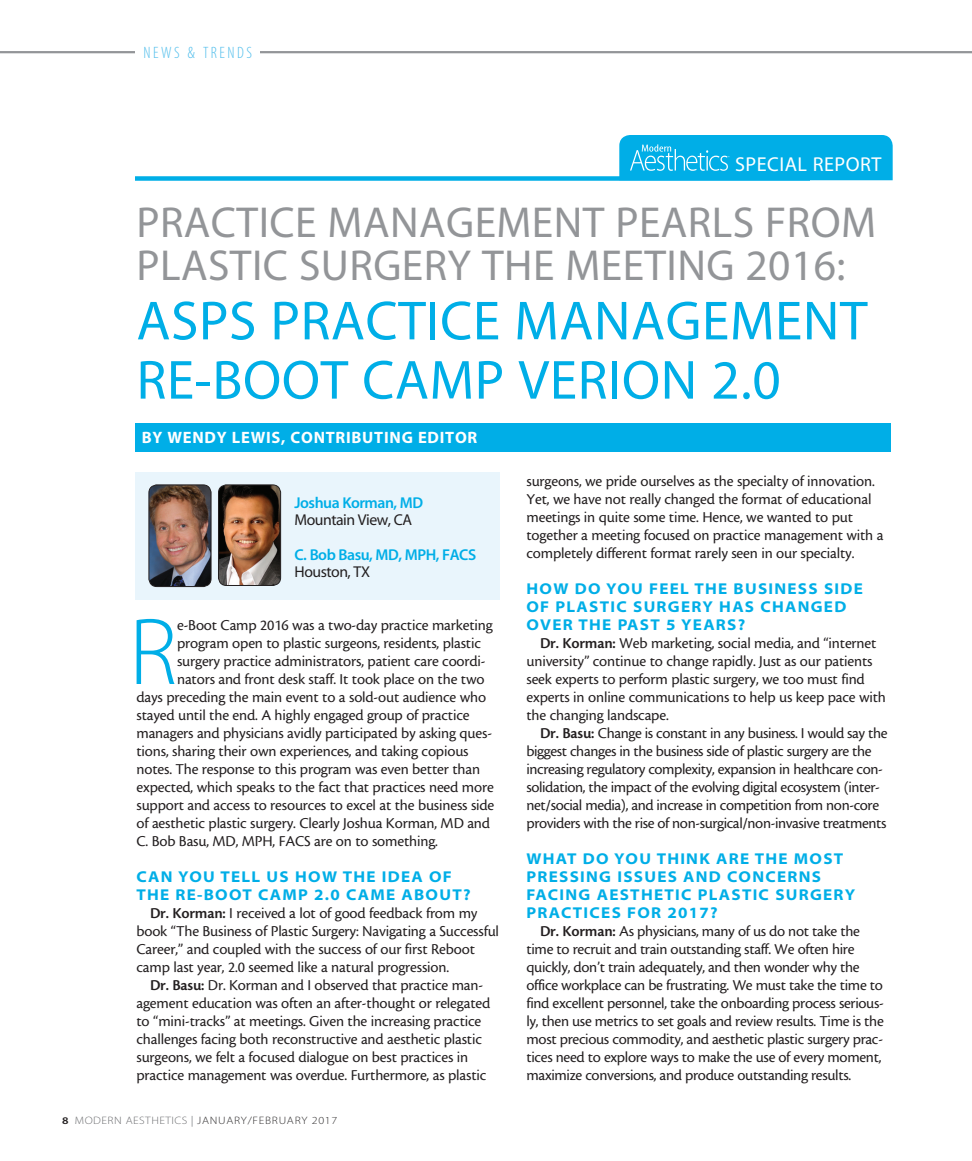
<style>
.page{position:relative;width:972px;height:1161px;background:#fff}
.page>*{position:absolute;margin:0;border:0;box-sizing:border-box;transform-origin:0 0}
.body_first{font:95.85px "Myriad MM 215 600";color:#00aee7}
.headline{font:55.5px/59.2px "Myriad MM 400 600";letter-spacing:.01em;color:#00aee7}
.headline-2{font:43.5px/43.5px "Myriad MM 400 600";letter-spacing:.01em;color:#939598}
.headline-3{font:20.1px "Myriad MM 400 600";letter-spacing:.025em;color:#fff}
.byline{font:16.5px "Myriad MM 700 600";letter-spacing:.045em;color:#fff}
.t1{font:16.5px "Myriad MM 215 300";letter-spacing:.15em;color:#54bfec}
.body{font:15.75px/18px "Cronos MM 408 10";letter-spacing:-.01em;color:#231f20}
.body_first-2{font:15.75px "Cronos MM 408 10";letter-spacing:-.01em;color:#231f20}
.subhead{font:15.75px/18px "Myriad MM 700 700";letter-spacing:.08em;color:#00aee7}
.body-2{font:15.75px "Myriad MM 565 600";letter-spacing:-.03em;color:#00aee7}
.body-3{font:15.75px "Myriad MM 400 600";letter-spacing:-.03em;color:#231f20}
.t2{font:10.8px "Myriad MM 215 600";letter-spacing:.06em;color:#312f30;scale:1.11 1}
.s1{font-family:"Cronos MM 574 10"}
.s2{font-family:"Myriad MM 565 600";font-size:10.2px;color:#231f20}
.s3{color:#6c6d70}
.s4{font-family:"Myriad MM 400 600";color:#939598}
</style>
<div class="page">
<hr style="left:0;top:51px;width:972px;height:2px;background:#939598">
<div style="left:135px;top:30px;width:125px;height:27px;background:#fff"></div>
<div style="left:135px;top:423px;width:756px;height:28px;background:#00aee7"></div>
<svg style="left:619px;top:135px;width:274px;height:45px;background:#0cb1e8"></svg>
<div style="left:135px;top:176px;width:675px;height:5px;background:#00aee7"></div>
<div style="left:135px;top:472px;width:365px;height:128px;background:#e9f5fc"></div>
<img style="left:149px;top:486px;width:62px;height:101px">
<div style="left:149px;top:484px;width:62px;height:103px;border:1px solid #231f20;border-radius:8px"></div>
<img style="left:218px;top:486px;width:63px;height:98px">
<div style="left:218px;top:484px;width:63px;height:102px;border:1px solid #231f20;border-radius:8px"></div>
<p class="t1" style="left:144px;top:44px;width:110px">NEWS &amp; TRENDS</p>
<p class="headline-3" style="left:735px;top:154px;width:148px">SPECIAL REPORT</p>
<p class="headline-2" style="left:136px;top:203px;width:741px">PRACTICE MANAGEMENT PEARLS FROM<br>PLASTIC SURGERY THE MEETING 2016:</p>
<p class="headline" style="left:136px;top:294px;width:733px">ASPS PRACTICE MANAGEMENT<br>RE-BOOT CAMP VERION 2.0</p>
<p class="byline" style="left:142px;top:430px;width:337px">BY WENDY LEWIS, CONTRIBUTING EDITOR</p>
<p class="body-2" style="left:295px;top:495px;width:130px">Joshua Korman, MD</p>
<p class="body-3" style="left:295px;top:512px;width:119px">Mountain View, CA</p>
<p class="body-2" style="left:295px;top:547px;width:183px">C. Bob Basu, MD, MPH, FACS</p>
<p class="body-3" style="left:295px;top:564px;width:77px">Houston, TX</p>
<p class="body_first" style="left:129px;top:606px;width:50px">R</p>
<p class="body_first-2" style="left:177px;top:617px;width:317px">e-Boot Camp 2016 was a two-day practice marketing</p>
<p class="body_first-2" style="left:177px;top:635px;width:305px">program open to plastic surgeons, residents, plastic</p>
<p class="body_first-2" style="left:177px;top:653px;width:310px">surgery practice administrators, patient care coordi-</p>
<p class="body_first-2" style="left:177px;top:671px;width:309px">nators and front desk staff. It took place on the two</p>
<p class="body_first-2" style="left:136px;top:689px;width:351px">days preceding the main event to a sold-out audience who</p>
<p class="body_first-2" style="left:136px;top:707px;width:335px">stayed until the end. A highly engaged group of practice</p>
<p class="body_first-2" style="left:136px;top:725px;width:357px">managers and physicians avidly participated by asking ques-</p>
<p class="body_first-2" style="left:136px;top:743px;width:334px">tions, sharing their own experiences, and taking copious</p>
<p class="body_first-2" style="left:136px;top:761px;width:345px">notes. The response to this program was even better than</p>
<p class="body_first-2" style="left:136px;top:779px;width:359px">expected, which speaks to the fact that practices need more</p>
<p class="body_first-2" style="left:136px;top:797px;width:359px">support and access to resources to excel at the business side</p>
<p class="body_first-2" style="left:136px;top:815px;width:355px">of aesthetic plastic surgery. Clearly Joshua Korman, MD and</p>
<p class="body_first-2" style="left:136px;top:833px;width:303px">C. Bob Basu, MD, MPH, FACS are on to something.</p>
<p class="subhead" style="left:136px;top:869px;width:336px">CAN YOU TELL US HOW THE IDEA OF<br>THE RE-BOOT CAMP 2.0 CAME ABOUT?</p>
<p class="body" style="left:136px;top:904px;width:364px;text-indent:14px"><span class="s1">Dr. Korman:</span> I received a lot of good feedback from my book “The Business of Plastic Surgery: Navigating a Successful Career,” and coupled with the success of our first Reboot camp last year, 2.0 seemed like a natural progression.</p>
<p class="body" style="left:136px;top:976px;width:355px;text-indent:14px"><span class="s1">Dr. Basu:</span> Dr. Korman and I observed that practice man&shy;agement education was often an after-thought or relegated to “mini-tracks” at meetings. Given the increasing practice challenges facing both reconstructive and aesthetic plastic surgeons, we felt a focused dialogue on best practices in practice management was overdue. Furthermore, as plastic</p>
<p class="t2" style="left:62px;top:1115px;width:250px"><span class="s2">8</span> <span class="s3">MODERN AESTHETICS</span> <span class="s4">|</span> JANUARY/FEBRUARY 2017</p>
<p class="body" style="left:526px;top:472px;width:359px">surgeons, we pride ourselves as the specialty of innovation.<br>Yet, we have not really changed the format of educational meetings in quite some time. Hence, we wanted to put together a meeting focused on practice management with a completely different format rarely seen in our specialty.</p>
<p class="subhead" style="left:526px;top:581px;width:338px">HOW DO YOU FEEL THE BUSINESS SIDE<br>OF PLASTIC SURGERY HAS CHANGED<br>OVER THE PAST 5 YEARS?</p>
<p class="body" style="left:526px;top:634px;width:361px;text-indent:14px"><span class="s1">Dr. Korman:</span> Web marketing, social media, and “internet university” continue to change rapidly. Just as our patients seek experts to perform plastic surgery, we too must find experts in online communications to help us keep pace with the changing landscape.</p>
<p class="body" style="left:526px;top:724px;width:363px;text-indent:14px"><span class="s1">Dr. Basu:</span> Change is constant in any business. I would say the biggest changes in the business side of plastic surgery are the increasing regulatory complexity, expansion in healthcare con&shy;solidation, the impact of the evolving digital ecosystem (inter&shy;net/social media), and increase in competition from non-core providers with the rise of non-surgical/non-invasive treatments</p>
<p class="subhead" style="left:526px;top:851px;width:330px">WHAT DO YOU THINK ARE THE MOST<br>PRESSING ISSUES AND CONCERNS<br>FACING AESTHETIC PLASTIC SURGERY<br>PRACTICES FOR 2017?</p>
<p class="body" style="left:526px;top:922px;width:359px;text-indent:14px"><span class="s1">Dr. Korman:</span> As physicians, many of us do not take the time to recruit and train outstanding staff. We often hire quickly, don’t train adequately, and then wonder why the office workplace can be frustrating. We must take the time to find excellent personnel, take the onboarding process serious&shy;ly, then use metrics to set goals and review results. Time is the most precious commodity, and aesthetic plastic surgery prac&shy;tices need to explore ways to make the use of every moment, maximize conversions, and produce outstanding results.</p>
</div>
